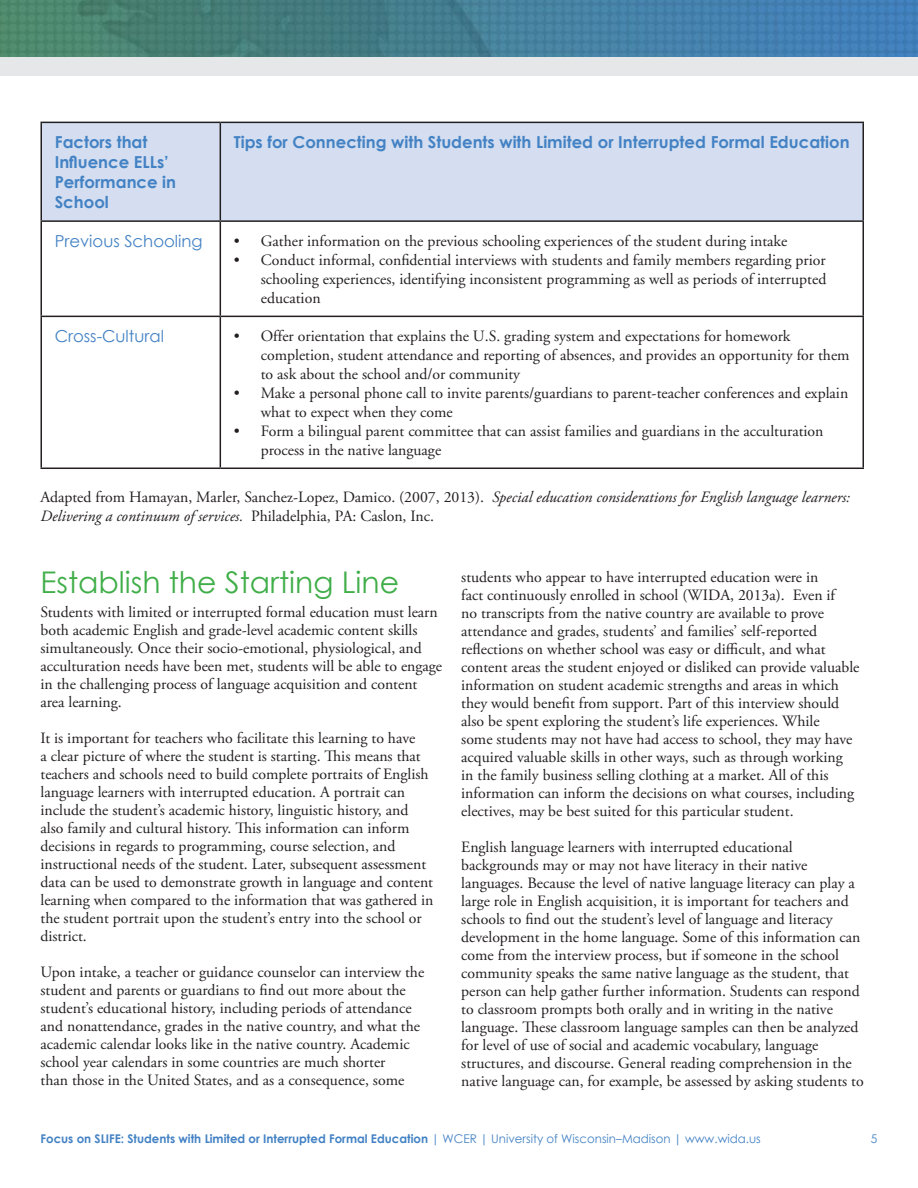
<style>
.page{position:relative;width:918px;height:1188px;background:#fff}
.page>*{position:absolute;margin:0;border:0;box-sizing:border-box;transform-origin:0 0}
.headline{font:29.85px "Century Gothic";color:#40ae49}
.steps{font:700 16.5px/19.8px "Century Gothic";color:#4382c4}
.steps-2{font:16.5px "Century Gothic";color:#4382c4}
.body{font:15.75px/18px "Adobe Garamond Pro";color:#231f20}
.t1{font:15.75px/18.9px "Adobe Garamond";color:#231f20}
.body-2{font:italic 15.75px/18.9px "Adobe Garamond Pro";color:#231f20}
.t2{font:700 12px "Century Gothic";color:#4382c4}
.t3{font:12px "Century Gothic";color:#4382c4}
.s1{font-style:normal}
.s2{font-weight:400}
</style>
<div class="page">
<img style="left:0;top:0;width:918px;height:57px">
<div style="left:0;top:57px;width:918px;height:19px;background:#e6e7e9"></div>
<div style="left:42px;top:123px;width:820px;height:97px;background:#d4def0"></div>
<hr style="left:40px;top:122px;width:180px;height:1px;background:#231f20">
<hr style="left:40px;top:123px;width:2px;height:97px;background:#231f20">
<hr style="left:220px;top:122px;width:644px;height:1px;background:#231f20">
<hr style="left:220px;top:123px;width:1px;height:97px;background:#231f20">
<hr style="left:862px;top:123px;width:2px;height:97px;background:#231f20">
<hr style="left:40px;top:220px;width:180px;height:2px;background:#231f20">
<hr style="left:40px;top:222px;width:2px;height:94px;background:#231f20">
<hr style="left:220px;top:220px;width:644px;height:2px;background:#231f20">
<hr style="left:220px;top:222px;width:1px;height:94px;background:#231f20">
<hr style="left:862px;top:222px;width:2px;height:94px;background:#231f20">
<hr style="left:40px;top:316px;width:180px;height:1px;background:#231f20">
<hr style="left:40px;top:317px;width:2px;height:151px;background:#231f20">
<hr style="left:220px;top:316px;width:644px;height:1px;background:#231f20">
<hr style="left:220px;top:317px;width:1px;height:151px;background:#231f20">
<hr style="left:862px;top:317px;width:2px;height:151px;background:#231f20">
<hr style="left:40px;top:468px;width:180px;height:1px;background:#231f20">
<hr style="left:220px;top:468px;width:644px;height:1px;background:#231f20">
<p class="steps" style="left:55px;top:132px;width:123px">Factors that<br>Influence ELLs’<br>Performance in<br>School</p>
<p class="steps" style="left:234px;top:132px;width:617px">Tips for Connecting with Students with Limited or Interrupted Formal Education</p>
<p class="steps-2" style="left:55px;top:231px;width:149px">Previous Schooling</p>
<p class="t1" style="left:234px;top:232px;width:555px">• Gather information on the previous schooling experiences of the student during intake</p>
<p class="t1" style="left:261px;top:251px;width:567px;text-align:justify;text-indent:-27px">• Conduct informal, confidential interviews with students and family members regarding prior schooling experiences, identifying inconsistent programming as well as periods of interrupted education</p>
<p class="steps-2" style="left:55px;top:326px;width:111px">Cross-Cultural</p>
<p class="t1" style="left:261px;top:327px;width:590px;text-indent:-27px">• Offer orientation that explains the U.S. grading system and expectations for homework completion, student attendance and reporting of absences, and provides an opportunity for them to ask about the school and/or community</p>
<p class="t1" style="left:261px;top:384px;width:589px;text-indent:-27px">• Make a personal phone call to invite parents/guardians to parent-teacher conferences and explain what to expect when they come</p>
<p class="t1" style="left:261px;top:422px;width:564px;text-indent:-27px">• Form a bilingual parent committee that can assist families and guardians in the acculturation process in the native language</p>
<p class="body-2" style="left:40px;top:488px;width:811px"><span class="s1">Adapted from Hamayan, Marler, Sanchez-Lopez, Damico. (2007, 2013).</span> Special education considerations for English language learners:<br>Delivering a continuum of services. <span class="s1">Philadelphia, PA: Caslon, Inc.</span></p>
<p class="headline" style="left:40px;top:564px;width:360px">Establish the Starting Line</p>
<p class="body" style="left:40px;top:604px;width:403px">Students with limited or interrupted formal education must learn both academic English and grade-level academic content skills simultaneously. Once their socio-emotional, physiological, and acculturation needs have been met, students will be able to engage in the challenging process of language acquisition and content area learning.</p>
<p class="body" style="left:40px;top:730px;width:395px">It is important for teachers who facilitate this learning to have<br>a clear picture of where the student is starting. This means that teachers and schools need to build complete portraits of English language learners with interrupted education. A portrait can include the student’s academic history, linguistic history, and also family and cultural history. This information can inform decisions in regards to programming, course selection, and instructional needs of the student. Later, subsequent assessment data can be used to demonstrate growth in language and content learning when compared to the information that was gathered in the student portrait upon the student’s entry into the school or district.</p>
<p class="body" style="left:40px;top:964px;width:385px">Upon intake, a teacher or guidance counselor can interview the student and parents or guardians to find out more about the student’s educational history, including periods of attendance and nonattendance, grades in the native country, and what the academic calendar looks like in the native country. Academic school year calendars in some countries are much shorter<br>than those in the United States, and as a consequence, some</p>
<p class="body" style="left:461px;top:568px;width:400px">students who appear to have interrupted education were in<br>fact continuously enrolled in school (WIDA, 2013a). Even if<br>no transcripts from the native country are available to prove attendance and grades, students’ and families’ self-reported reflections on whether school was easy or difficult, and what content areas the student enjoyed or disliked can provide valuable information on student academic strengths and areas in which they would benefit from support. Part of this interview should also be spent exploring the student’s life experiences. While<br>some students may not have had access to school, they may have acquired valuable skills in other ways, such as through working<br>in the family business selling clothing at a market. All of this information can inform the decisions on what courses, including electives, may be best suited for this particular student.</p>
<p class="body" style="left:461px;top:838px;width:404px">English language learners with interrupted educational backgrounds may or may not have literacy in their native languages. Because the level of native language literacy can play a large role in English acquisition, it is important for teachers and schools to find out the student’s level of language and literacy development in the home language. Some of this information can come from the interview process, but if someone in the school community speaks the same native language as the student, that person can help gather further information. Students can respond to classroom prompts both orally and in writing in the native language. These classroom language samples can then be analyzed for level of use of social and academic vocabulary, language structures, and discourse. General reading comprehension in the native language can, for example, be assessed by asking students to</p>
<p class="t2" style="left:40px;top:1131px;width:722px">Focus on SLIFE: Students with Limited or Interrupted Formal Education <span class="s2">| WCER | University of Wisconsin–Madison | www.wida.us</span></p>
<p class="t3" style="left:871px;top:1131px;width:8px">5</p>
</div>
